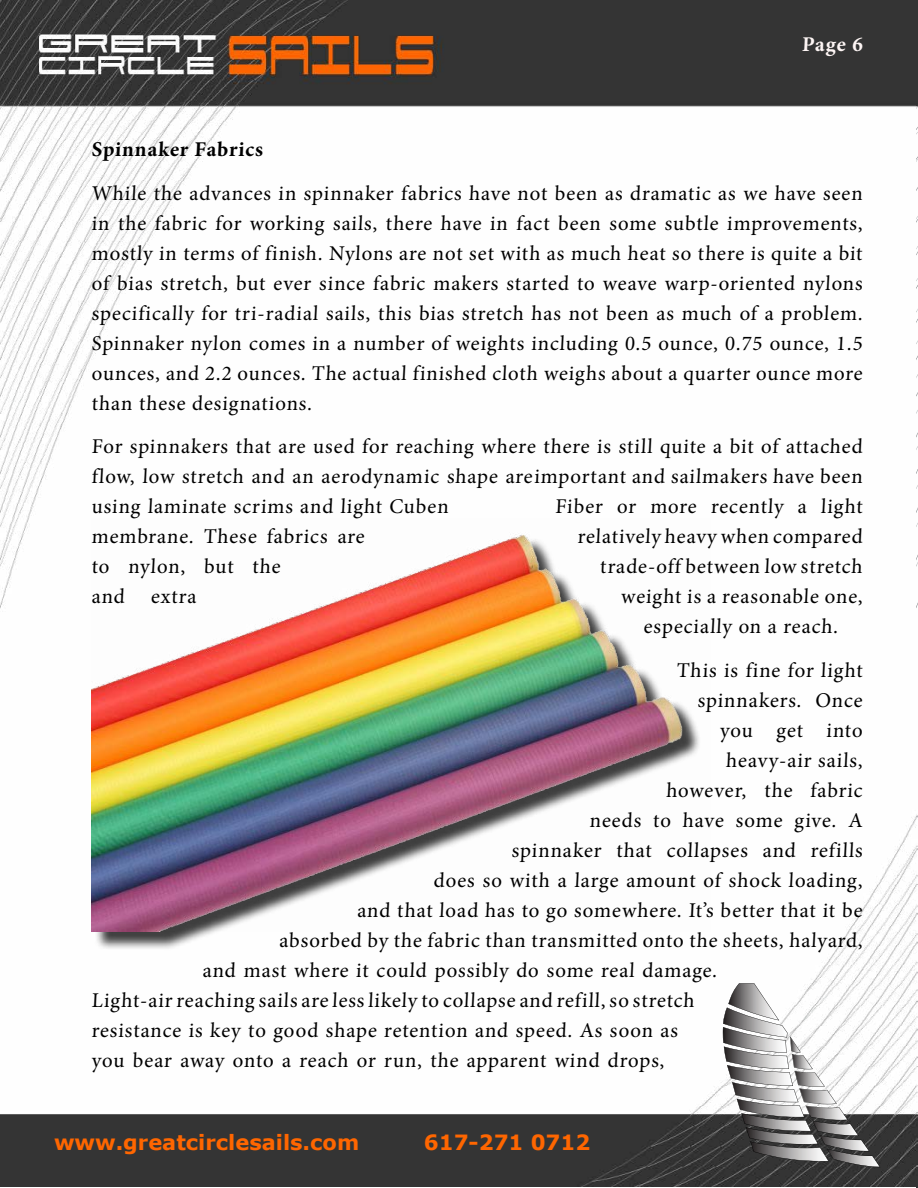
<style>
.page{position:relative;width:918px;height:1188px;background:#fff}
.page>*{position:absolute;margin:0;border:0;box-sizing:border-box;transform-origin:0 0}
.t1{font:21px/30px "Minion Pro";letter-spacing:.04em;color:#000;text-align:justify}
.t2{font:700 21px "Verdana";color:#f60}
.t3{font:700 21px "Minion Pro";color:#000}
.t4{font:700 21px "Minion Pro";color:#fef6f5}
</style>
<div class="page">
<img style="left:0;top:0;width:918px;height:1187px">
<svg style="left:723px;top:983px;width:157px;height:184px"></svg>
<div style="left:94px;top:537px;width:607px;height:413px;background:#000;opacity:.75"></div>
<img style="left:92px;top:518px;width:619px;height:413px">
<p class="t4" style="left:802px;top:30px;width:64px">Page 6</p>
<p class="t3" style="left:92px;top:135px;width:175px">Spinnaker Fabrics</p>
<p class="t1" style="left:92px;top:178px;width:774px">While the advances in spinnaker fabrics have not been as dramatic as we have seen in the fabric for working sails, there have in fact been some subtle improvements, mostly in terms of finish. Nylons are not set with as much heat so there is quite a bit of bias stretch, but ever since fabric makers started to weave warp-oriented nylons specifically for tri-radial sails, this bias stretch has not been as much of a problem.<br>Spinnaker nylon comes in a number of weights including 0.5 ounce, 0.75 ounce, 1.5 ounces, and 2.2 ounces. The actual finished cloth weighs about a quarter ounce more than these designations.</p>
<p class="t1" style="left:92px;top:432px;width:774px">For spinnakers that are used for reaching where there is still quite a bit of attached flow, low stretch and an aerodynamic shape are important and sailmakers have been using laminate scrims and light Cuben</p>
<p class="t1" style="left:555px;top:492px;width:310px">Fiber or more recently a light</p>
<p class="t1" style="left:92px;top:522px;width:276px">membrane. These fabrics are</p>
<p class="t1" style="left:578px;top:522px;width:288px">relatively heavy when compared</p>
<p class="t1" style="left:92px;top:552px;width:192px">to nylon, but the</p>
<p class="t1" style="left:600px;top:552px;width:265px">trade-off between low stretch</p>
<p class="t1" style="left:92px;top:582px;width:108px">and extra</p>
<p class="t1" style="left:621px;top:582px;width:244px;text-align:center">weight is a reasonable one, especially on a reach.</p>
<p class="t1" style="left:676px;top:655px;width:189px">This is fine for light</p>
<p class="t1" style="left:697px;top:685px;width:168px">spinnakers. Once</p>
<p class="t1" style="left:720px;top:715px;width:145px">you get into</p>
<p class="t1" style="left:726px;top:745px;width:139px">heavy-air sails,</p>
<p class="t1" style="left:666px;top:775px;width:199px">however, the fabric</p>
<p class="t1" style="left:590px;top:805px;width:276px">needs to have some give. A</p>
<p class="t1" style="left:512px;top:835px;width:354px">spinnaker that collapses and refills</p>
<p class="t1" style="left:434px;top:865px;width:432px">does so with a large amount of shock loading,</p>
<p class="t1" style="left:357px;top:895px;width:508px">and that load has to go somewhere. It’s better that it be</p>
<p class="t1" style="left:279px;top:925px;width:586px">absorbed by the fabric than transmitted onto the sheets, halyard,</p>
<p class="t1" style="left:203px;top:955px;width:518px">and mast where it could possibly do some real damage.</p>
<p class="t1" style="left:92px;top:985px;width:606px">Light-air reaching sails are less likely to collapse and refill, so stretch</p>
<p class="t1" style="left:92px;top:1015px;width:589px">resistance is key to good shape retention and speed. As soon as</p>
<p class="t1" style="left:92px;top:1045px;width:576px">you bear away onto a reach or run, the apparent wind drops,</p>
<p class="t2" style="left:54px;top:1129px;width:307px">www.greatcirclesails.com</p>
<p class="t2" style="left:424px;top:1129px;width:168px">617-271 0712</p>
</div>
